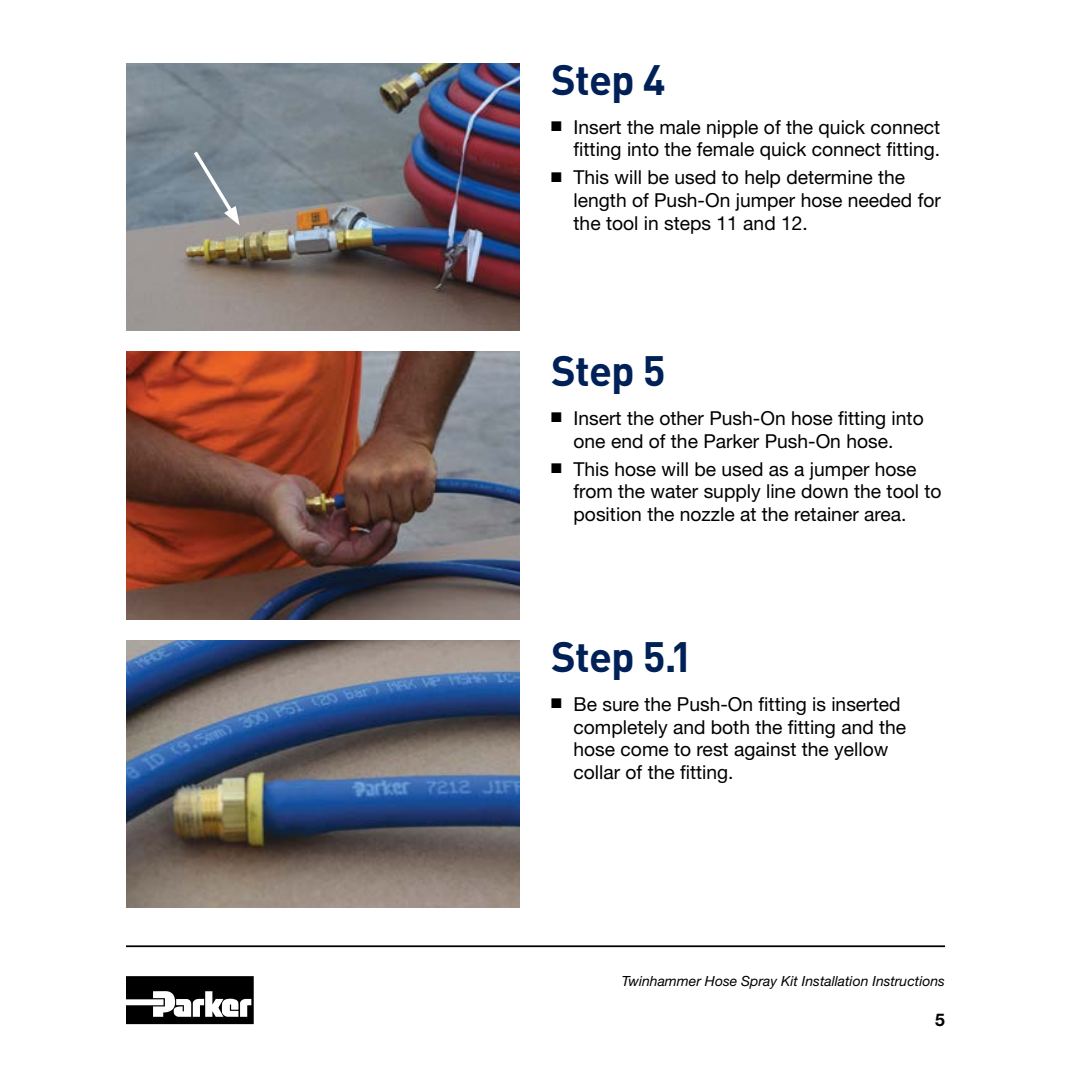
<style>
.page{position:relative;width:1071px;height:1071px;background:#fff}
.page>*{position:absolute;margin:0;border:0;box-sizing:border-box;transform-origin:0 0}
.t1{font:700 42px "DINOT";letter-spacing:-.02em;color:#002157}
.t2{font:19.25px/22.8px "Helvetica Neue LT Std";color:#000}
.t3{font:700 17.5px "Helvetica Neue LT Std";color:#000}
.t4{font:italic 14px "Helvetica Neue LT Std";color:#000}
</style>
<div class="page">
<img style="left:126px;top:63px;width:394px;height:268px">
<img style="left:126px;top:352px;width:394px;height:267px">
<img style="left:126px;top:640px;width:394px;height:268px">
<svg style="left:126px;top:976px;width:128px;height:48px"></svg>
<hr style="left:126px;top:945px;width:819px;height:2px;background:#000">
<svg style="left:191px;top:148px;width:49px;height:77px;background:#85919b"></svg>
<h1 class="t1" style="left:551px;top:51px;width:116px">Step 4</h1>
<p class="t2" style="left:551px;top:115px;width:390px;text-align:right">■ Insert the male nipple of the quick connect fitting into the female quick connect fitting.</p>
<p class="t2" style="left:574px;top:166px;width:369px;text-indent:-22px">■ This will be used to help determine the length of Push-On jumper hose needed for the tool in steps 11 and 12.</p>
<h1 class="t1" style="left:551px;top:343px;width:116px">Step 5</h1>
<p class="t2" style="left:551px;top:406px;width:374px;text-align:center">■ Insert the other Push-On hose fitting into one end of the Parker Push-On hose.</p>
<p class="t2" style="left:574px;top:457px;width:369px;text-indent:-22px">■ This hose will be used as a jumper hose from the water supply line down the tool to position the nozzle at the retainer area.</p>
<h1 class="t1" style="left:551px;top:629px;width:143px">Step 5.1</h1>
<p class="t2" style="left:574px;top:692px;width:334px;text-indent:-22px">■ Be sure the Push-On fitting is inserted completely and both the fitting and the hose come to rest against the yellow collar of the fitting.</p>
<p class="t4" style="left:622px;top:972px;width:325px">Twinhammer Hose Spray Kit Installation Instructions</p>
<p class="t3" style="left:935px;top:1009px;width:11px">5</p>
</div>
